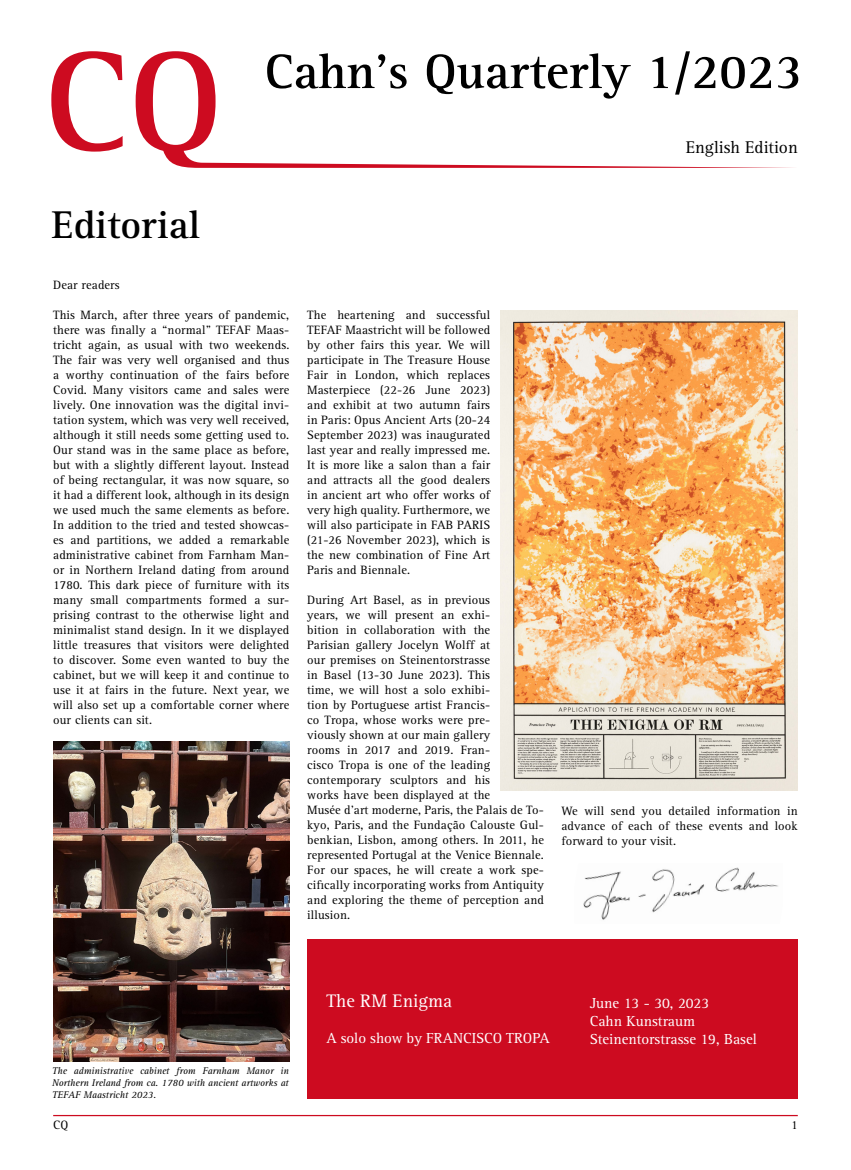
<style>
.page{position:relative;width:851px;height:1170px;background:#fff}
.page>*{position:absolute;margin:0;border:0;box-sizing:border-box;transform-origin:0 0}
.t1{font:700 50px "Rotis Serif Std";color:#000}
.t2{font:700 40px "Rotis Serif Std";color:#000}
.t3{font:18.75px "Rotis Serif Std";color:#fff}
.t4{font:17.5px "Rotis Serif Std";color:#000}
.t5{font:15px/18px "Rotis Serif Std";color:#fff}
.t6{font:12.5px/15px "Rotis Serif Std";letter-spacing:.01em;color:#000;text-align:justify}
.t7{font:italic 10px/12px "Rotis Serif Std";letter-spacing:-.005em;color:#000;text-align:justify}
</style>
<div class="page">
<hr style="left:53px;top:1114px;width:744px;height:2px;background:#cd0b20">
<svg style="left:51px;top:51px;width:742px;height:117px"></svg>
<img style="left:583px;top:867px;width:195px;height:53px">
<img style="left:53px;top:741px;width:236px;height:320px">
<div style="left:307px;top:939px;width:490px;height:159px;background:#cd0b20"></div>
<img style="left:500px;top:310px;width:297px;height:480px">
<h1 class="t1" style="left:264px;top:42px;width:539px">Cahn’s Quarterly 1/2023</h1>
<h3 class="t4" style="left:685px;top:138px;width:113px">English Edition</h3>
<h2 class="t2" style="left:51px;top:201px;width:150px">Editorial</h2>
<p class="t6" style="left:53px;top:277px;width:68px">Dear readers</p>
<p class="t6" style="left:53px;top:307px;width:238px">This March, after three years of pandemic, there was finally a “normal" TEFAF Maas&shy;tricht again, as usual with two weekends.<br>The fair was very well organised and thus a worthy continuation of the fairs before Covid. Many visitors came and sales were lively. One innovation was the digital invi&shy;tation system, which was very well received, although it still needs some getting used to.<br>Our stand was in the same place as before, but with a slightly different layout. Instead of being rectangular, it was now square, so it had a different look, although in its design we used much the same elements as before.<br>In addition to the tried and tested showcas&shy;es and partitions, we added a remarkable administrative cabinet from Farnham Man&shy;or in Northern Ireland dating from around 1780. This dark piece of furniture with its many small compartments formed a sur&shy;prising contrast to the otherwise light and minimalist stand design. In it we displayed little treasures that visitors were delighted to discover. Some even wanted to buy the cabinet, but we will keep it and continue to use it at fairs in the future. Next year, we will also set up a comfortable corner where our clients can sit.</p>
<p class="t6" style="left:307px;top:307px;width:184px">The heartening and successful TEFAF Maastricht will be followed by other fairs this year. We will participate in The Treasure House Fair in London, which replaces Masterpiece (22-26 June 2023) and exhibit at two autumn fairs in Paris: Opus Ancient Arts (20-24<br>September 2023) was inaugurated last year and really impressed me.<br>It is more like a salon than a fair and attracts all the good dealers in ancient art who offer works of very high quality. Furthermore, we will also participate in FAB PARIS (21-26 November 2023), which is the new combination of Fine Art Paris and Biennale.</p>
<p class="t6" style="left:307px;top:592px;width:238px;text-align:left">During Art Basel, as in previous<br>years, we will present an exhi-<br>bition in collaboration with the<br>Parisian gallery Jocelyn Wolff at<br>our premises on Steinentorstrasse<br>in Basel (13-30 June 2023). This<br>time, we will host a solo exhibi-<br>tion by Portuguese artist Francis-<br>co Tropa, whose works were pre-<br>viously shown at our main gallery<br>rooms in 2017 and 2019. Fran-<br>cisco Tropa is one of the leading contemporary sculptors and his<br>works have been displayed at the<br>Musée d'art moderne, Paris, the Palais de To&shy;kyo, Paris, and the Fundação Calouste Gul&shy;benkian, Lisbon, among others. In 2011, he represented Portugal at the Venice Biennale.<br>For our spaces, he will create a work spe&shy;cifically incorporating works from Antiquity and exploring the theme of perception and illusion.</p>
<p class="t6" style="left:561px;top:804px;width:238px">We will send you detailed information in advance of each of these events and look forward to your visit.</p>
<p class="t7" style="left:52px;top:1065px;width:238px">The administrative cabinet from Farnham Manor in Northern Ireland from ca. 1780 with ancient artworks at TEFAF Maastricht 2023.</p>
<h3 class="t3" style="left:326px;top:989px;width:127px">The RM Enigma</h3>
<p class="t5" style="left:326px;top:1029px;width:225px">A solo show by FRANCISCO TROPA</p>
<p class="t5" style="left:589px;top:994px;width:169px">June 13 - 30, 2023<br>Cahn Kunstraum<br>Steinentorstrasse 19, Basel</p>
<p class="t6" style="left:53px;top:1117px;width:17px">CQ</p>
<p class="t6" style="left:791px;top:1117px;width:8px">1</p>
</div>
